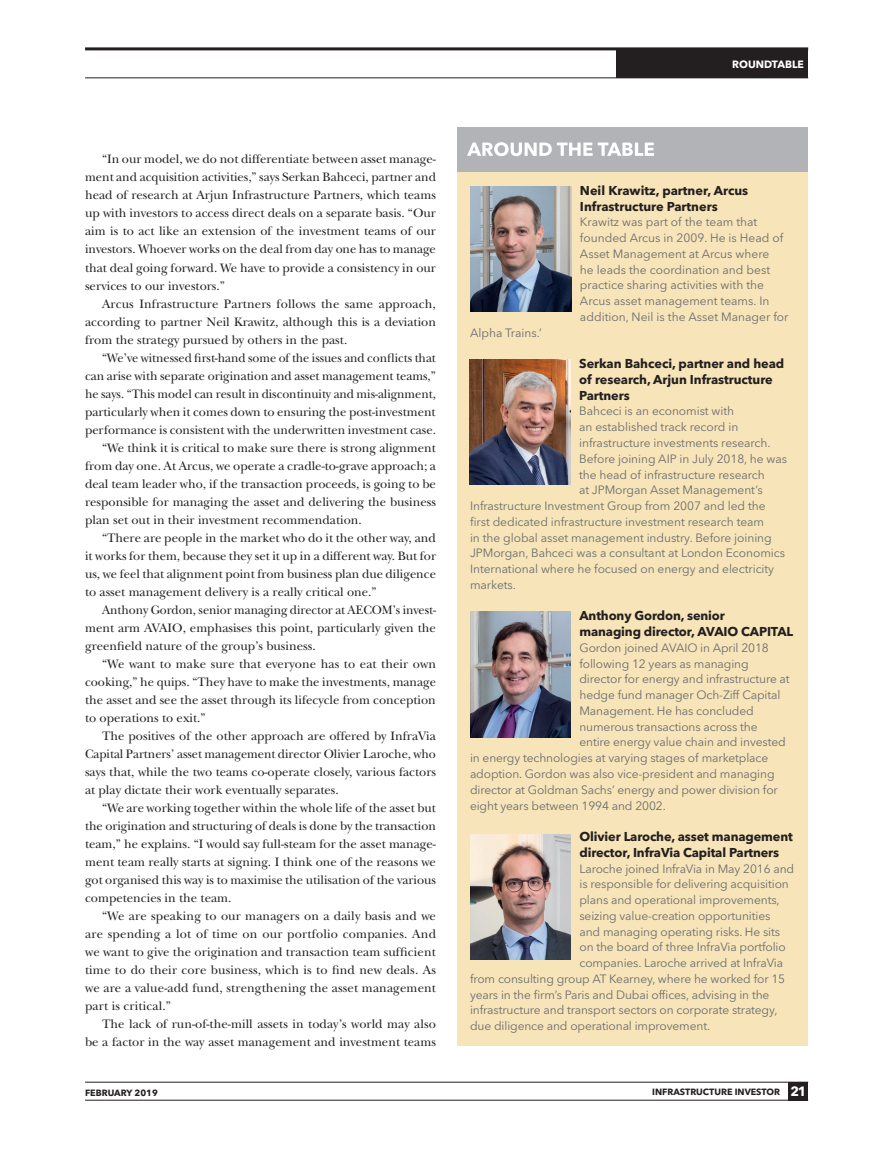
<style>
.page{position:relative;width:872px;height:1149px;background:#fff}
.page>*{position:absolute;margin:0;border:0;box-sizing:border-box;transform-origin:0 0}
._4_Body_text_indent{font:12.75px/18px "New Baskerville Std";color:#231f20;text-align:justify}
._16_Panel_header{font:700 12.75px/15.8px "Avenir Next LT Pro";letter-spacing:-.01em;color:#231f20}
._16_Panel_header-2{font:12px/15.8px "Avenir Next LT Pro";letter-spacing:-.01em;color:#6c6d70}
.t1{font:700 10.5px "Avenir Next LT Pro";color:#fff}
.t2{font:700 9px "Avenir Next LT Pro";color:#231f20}
.s1{font-size:13.35px;color:#fff}
</style>
<div class="page">
<div style="left:788px;top:1081px;width:20px;height:18px;background:#231f20"></div>
<hr style="left:85px;top:1081px;width:723px;height:1px;background:#231f20">
<hr style="left:85px;top:1099px;width:723px;height:1px;background:#231f20">
<div style="left:617px;top:50px;width:191px;height:28px;background:#231f20"></div>
<hr style="left:85px;top:47px;width:723px;height:3px;background:#231f20">
<hr style="left:85px;top:78px;width:723px;height:1px;background:#231f20">
<div style="left:457px;top:172px;width:351px;height:873px;background:#f7e4b9"></div>
<div style="left:457px;top:127px;width:351px;height:45px;background:#b2b3b7"></div>
<img style="left:470px;top:834px;width:101px;height:125px">
<img style="left:470px;top:359px;width:100px;height:125px">
<img style="left:470px;top:611px;width:101px;height:126px">
<img style="left:470px;top:186px;width:101px;height:126px">
<svg style="left:467px;top:142px;width:187px;height:14px"></svg>
<p class="t1" style="left:732px;top:58px;width:73px">ROUNDTABLE</p>
<p class="_4_Body_text_indent" style="left:85px;top:150px;width:352px;text-indent:17px">“In our model, we do not differentiate between asset manage&shy;ment and acquisition activities,” says Serkan Bahceci, partner and head of research at Arjun Infrastructure Partners, which teams up with investors to access direct deals on a separate basis. “Our aim is to act like an extension of the investment teams of our investors. Whoever works on the deal from day one has to manage that deal going forward. We have to provide a consistency in our services to our investors.”</p>
<p class="_4_Body_text_indent" style="left:85px;top:294px;width:352px;text-indent:17px">Arcus Infrastructure Partners follows the same approach, according to partner Neil Krawitz, although this is a deviation from the strategy pursued by others in the past.</p>
<p class="_4_Body_text_indent" style="left:85px;top:348px;width:352px;text-indent:17px">“We’ve witnessed first-hand some of the issues and conflicts that can arise with separate origination and asset management teams,” he says. “This model can result in discontinuity and mis-alignment, particularly when it comes down to ensuring the post-investment performance is consistent with the underwritten investment case.</p>
<p class="_4_Body_text_indent" style="left:85px;top:438px;width:352px;text-indent:17px">“We think it is critical to make sure there is strong alignment from day one. At Arcus, we operate a cradle-to-grave approach; a deal team leader who, if the transaction proceeds, is going to be responsible for managing the asset and delivering the business plan set out in their investment recommendation.</p>
<p class="_4_Body_text_indent" style="left:85px;top:528px;width:352px;text-indent:17px">“There are people in the market who do it the other way, and it works for them, because they set it up in a different way. But for us, we feel that alignment point from business plan due diligence to asset management delivery is a really critical one.”</p>
<p class="_4_Body_text_indent" style="left:85px;top:600px;width:352px;text-indent:17px">Anthony Gordon, senior managing director at AECOM’s invest&shy;ment arm AVAIO, emphasises this point, particularly given the greenfield nature of the group’s business.</p>
<p class="_4_Body_text_indent" style="left:85px;top:654px;width:352px;text-indent:17px">“We want to make sure that everyone has to eat their own cooking,” he quips. “They have to make the investments, manage the asset and see the asset through its lifecycle from conception to operations to exit.”</p>
<p class="_4_Body_text_indent" style="left:85px;top:726px;width:352px;text-indent:17px">The positives of the other approach are offered by InfraVia Capital Partners’ asset management director Olivier Laroche, who says that, while the two teams co-operate closely, various factors at play dictate their work eventually separates.</p>
<p class="_4_Body_text_indent" style="left:85px;top:798px;width:352px;text-indent:17px">“We are working together within the whole life of the asset but the origination and structuring of deals is done by the transaction team,” he explains. “I would say full-steam for the asset manage&shy;ment team really starts at signing. I think one of the reasons we got organised this way is to maximise the utilisation of the various competencies in the team.</p>
<p class="_4_Body_text_indent" style="left:85px;top:906px;width:352px;text-indent:17px">“We are speaking to our managers on a daily basis and we are spending a lot of time on our portfolio companies. And we want to give the origination and transaction team sufficient time to do their core business, which is to find new deals. As we are a value-add fund, strengthening the asset management part is critical.”</p>
<p class="_4_Body_text_indent" style="left:85px;top:1014px;width:352px;text-align:right">The lack of run-of-the-mill assets in today’s world may also<br>be a factor in the way asset management and investment teams</p>
<p class="_16_Panel_header-2" style="left:470px;top:324px;width:73px">Alpha Trains.’</p>
<p class="_16_Panel_header" style="left:580px;top:182px;width:170px">Neil Krawitz, partner, Arcus<br>Infrastructure Partners</p>
<p class="_16_Panel_header-2" style="left:580px;top:214px;width:210px">Krawitz was part of the team that founded Arcus in 2009. He is Head of Asset Management at Arcus where<br>he leads the coordination and best practice sharing activities with the Arcus asset management teams. In addition, Neil is the Asset Manager for</p>
<p class="_16_Panel_header" style="left:579px;top:355px;width:206px">Serkan Bahceci, partner and head of research, Arjun Infrastructure<br>Partners</p>
<p class="_16_Panel_header-2" style="left:579px;top:403px;width:156px">Bahceci is an economist with</p>
<p class="_16_Panel_header-2" style="left:579px;top:419px;width:161px">an established track record in</p>
<p class="_16_Panel_header-2" style="left:579px;top:435px;width:193px">infrastructure investments research.</p>
<p class="_16_Panel_header-2" style="left:579px;top:450px;width:209px">Before joining AIP in July 2018, he was</p>
<p class="_16_Panel_header-2" style="left:579px;top:466px;width:187px">the head of infrastructure research</p>
<p class="_16_Panel_header-2" style="left:579px;top:482px;width:185px">at JPMorgan Asset Management’s</p>
<p class="_16_Panel_header-2" style="left:470px;top:498px;width:297px">Infrastructure Investment Group from 2007 and led the</p>
<p class="_16_Panel_header-2" style="left:470px;top:513px;width:296px">first dedicated infrastructure investment research team</p>
<p class="_16_Panel_header-2" style="left:470px;top:529px;width:303px">in the global asset management industry. Before joining</p>
<p class="_16_Panel_header-2" style="left:470px;top:545px;width:317px">JPMorgan, Bahceci was a consultant at London Economics</p>
<p class="_16_Panel_header-2" style="left:470px;top:561px;width:306px">International where he focused on energy and electricity</p>
<p class="_16_Panel_header-2" style="left:470px;top:576px;width:47px">markets.</p>
<p class="_16_Panel_header" style="left:579px;top:607px;width:215px">Anthony Gordon, senior<br>managing director, AVAIO CAPITAL</p>
<p class="_16_Panel_header-2" style="left:579px;top:639px;width:191px">Gordon joined AVAIO in April 2018</p>
<p class="_16_Panel_header-2" style="left:579px;top:655px;width:171px">following 12 years as managing</p>
<p class="_16_Panel_header-2" style="left:579px;top:671px;width:212px">director for energy and infrastructure at</p>
<p class="_16_Panel_header-2" style="left:579px;top:687px;width:202px">hedge fund manager Och-Ziff Capital</p>
<p class="_16_Panel_header-2" style="left:579px;top:702px;width:176px">Management. He has concluded</p>
<p class="_16_Panel_header-2" style="left:579px;top:718px;width:180px">numerous transactions across the</p>
<p class="_16_Panel_header-2" style="left:579px;top:734px;width:208px">entire energy value chain and invested</p>
<p class="_16_Panel_header-2" style="left:470px;top:750px;width:300px">in energy technologies at varying stages of marketplace</p>
<p class="_16_Panel_header-2" style="left:470px;top:765px;width:306px">adoption. Gordon was also vice-president and managing</p>
<p class="_16_Panel_header-2" style="left:470px;top:781px;width:309px">director at Goldman Sachs’ energy and power division for</p>
<p class="_16_Panel_header-2" style="left:470px;top:797px;width:197px">eight years between 1994 and 2002.</p>
<p class="_16_Panel_header" style="left:579px;top:828px;width:215px">Olivier Laroche, asset management director, InfraVia Capital Partners</p>
<p class="_16_Panel_header-2" style="left:579px;top:860px;width:216px">Laroche joined InfraVia in May 2016 and</p>
<p class="_16_Panel_header-2" style="left:579px;top:876px;width:211px">is responsible for delivering acquisition</p>
<p class="_16_Panel_header-2" style="left:579px;top:891px;width:202px">plans and operational improvements,</p>
<p class="_16_Panel_header-2" style="left:579px;top:907px;width:192px">seizing value-creation opportunities</p>
<p class="_16_Panel_header-2" style="left:579px;top:923px;width:202px">and managing operating risks. He sits</p>
<p class="_16_Panel_header-2" style="left:579px;top:939px;width:208px">on the board of three InfraVia portfolio</p>
<p class="_16_Panel_header-2" style="left:579px;top:954px;width:205px">companies. Laroche arrived at InfraVia</p>
<p class="_16_Panel_header-2" style="left:470px;top:970px;width:317px">from consulting group AT Kearney, where he worked for 15</p>
<p class="_16_Panel_header-2" style="left:470px;top:986px;width:301px">years in the firm’s Paris and Dubai offices, advising in the</p>
<p class="_16_Panel_header-2" style="left:470px;top:1002px;width:309px">infrastructure and transport sectors on corporate strategy,</p>
<p class="_16_Panel_header-2" style="left:470px;top:1017px;width:242px">due diligence and operational improvement.</p>
<p class="t2" style="left:85px;top:1086px;width:74px">FEBRUARY 2019</p>
<p class="t2" style="left:652px;top:1085px;width:156px">INFRASTRUCTURE INVESTOR <span class="s1">21</span></p>
</div>
